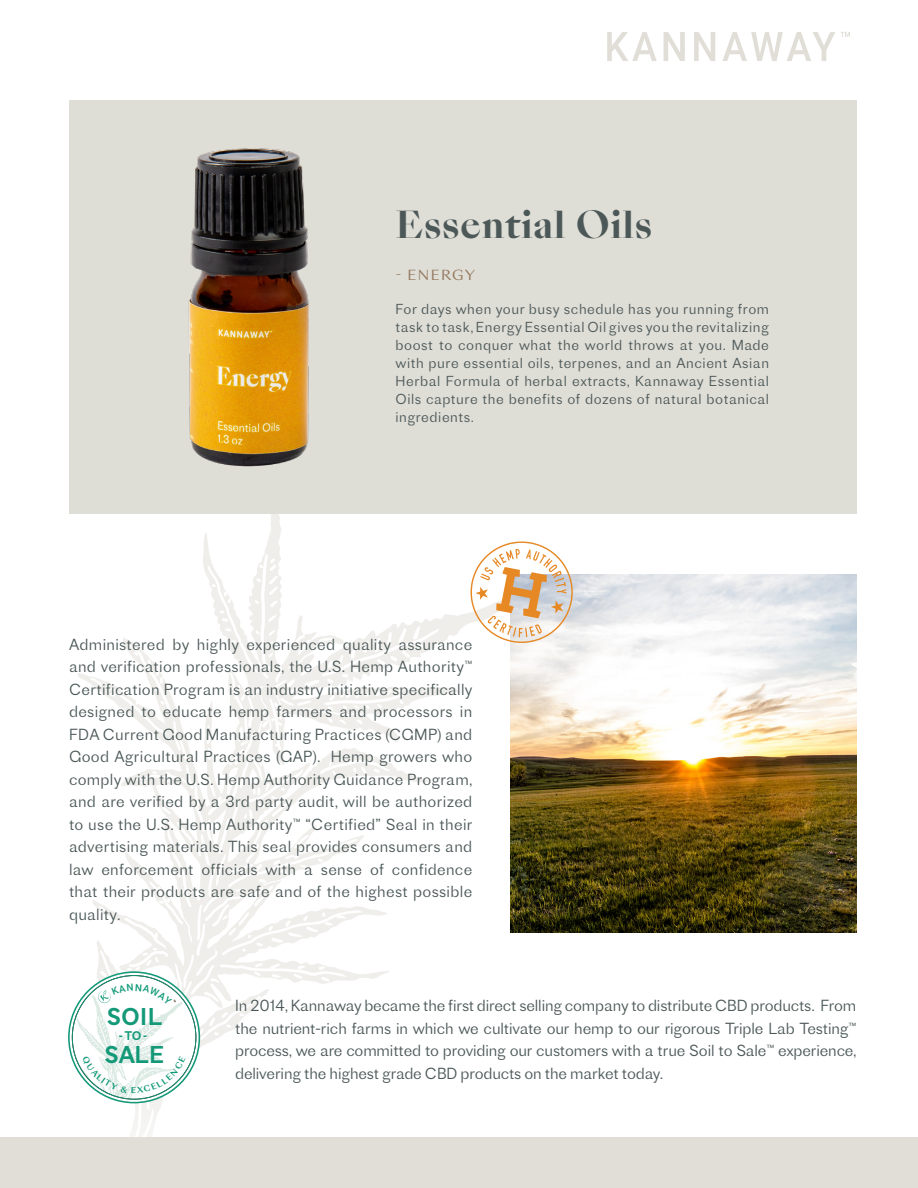
<style>
.page{position:relative;width:918px;height:1188px;background:#fff}
.page>*{position:absolute;margin:0;border:0;box-sizing:border-box;transform-origin:0 0}
.t1{font:700 36px "Sang Bleu Empire";letter-spacing:.025em;color:#4c5858}
.t2{font:22.65px/37.7px "Proto Grotesk";color:#139978}
.t3{font:300 15px/22.5px "Proto Grotesk";letter-spacing:-.005em;color:#4c5858;text-align:justify}
.t4{font:300 13.5px/18px "Proto Grotesk";letter-spacing:.04em;color:#4c5858;text-align:justify}
.t5{font:13.5px "Sang Bleu Sunrise";letter-spacing:.1em;color:#94775d}
.t6{font:11.7px "Proto Grotesk";color:#139978}
</style>
<div class="page">
<svg style="left:78px;top:514px;width:391px;height:181px"></svg>
<svg style="left:90px;top:554px;width:349px;height:493px"></svg>
<div style="left:69px;top:100px;width:787px;height:414px;background:#deddd6"></div>
<svg style="left:607px;top:32px;width:50px;height:29px"></svg>
<svg style="left:664px;top:32px;width:21px;height:29px"></svg>
<svg style="left:694px;top:32px;width:21px;height:29px"></svg>
<svg style="left:723px;top:32px;width:127px;height:29px"></svg>
<img style="left:188px;top:148px;width:121px;height:319px">
<img style="left:510px;top:574px;width:346px;height:359px">
<svg style="left:469px;top:541px;width:105px;height:102px"></svg>
<div style="left:0;top:1137px;width:918px;height:51px;background:#e0ded7"></div>
<svg style="left:68px;top:971px;width:132px;height:132px"></svg>
<p class="t1" style="left:396px;top:200px;width:258px">Essential Oils</p>
<p class="t5" style="left:396px;top:265px;width:81px">- ENERGY</p>
<p class="t4" style="left:396px;top:300px;width:375px">For days when your busy schedule has you running from task to task, Energy Essential Oil gives you the revitalizing boost to conquer what the world throws at you. Made with pure essential oils, terpenes, and an Ancient Asian Herbal Formula of herbal extracts, Kannaway Essential Oils capture the benefits of dozens of natural botanical ingredients.</p>
<p class="t3" style="left:69px;top:633px;width:405px">Administered by highly experienced quality assurance and verification professionals, the U.S. Hemp Authority™ Certification Program is an industry initiative specifically designed to educate hemp farmers and processors in FDA Current Good Manufacturing Practices (CGMP) and Good Agricultural Practices (GAP). Hemp growers who comply with the U.S. Hemp Authority Guidance Program, and are verified by a 3rd party audit, will be authorized to use the U.S. Hemp Authority™ “Certified” Seal in their advertising materials. This seal provides consumers and law enforcement officials with a sense of confidence that their products are safe and of the highest possible quality.</p>
<p class="t2" style="left:104px;top:997px;width:62px">SOIL<br>SALE</p>
<p class="t6" style="left:119px;top:1027px;width:31px">- TO -</p>
<p class="t3" style="left:235px;top:994px;width:623px">In 2014, Kannaway became the first direct selling company to distribute CBD products. From the nutrient-rich farms in which we cultivate our hemp to our rigorous Triple Lab Testing™ process, we are committed to providing our customers with a true Soil to Sale™ experience, delivering the highest grade CBD products on the market today.</p>
</div>
